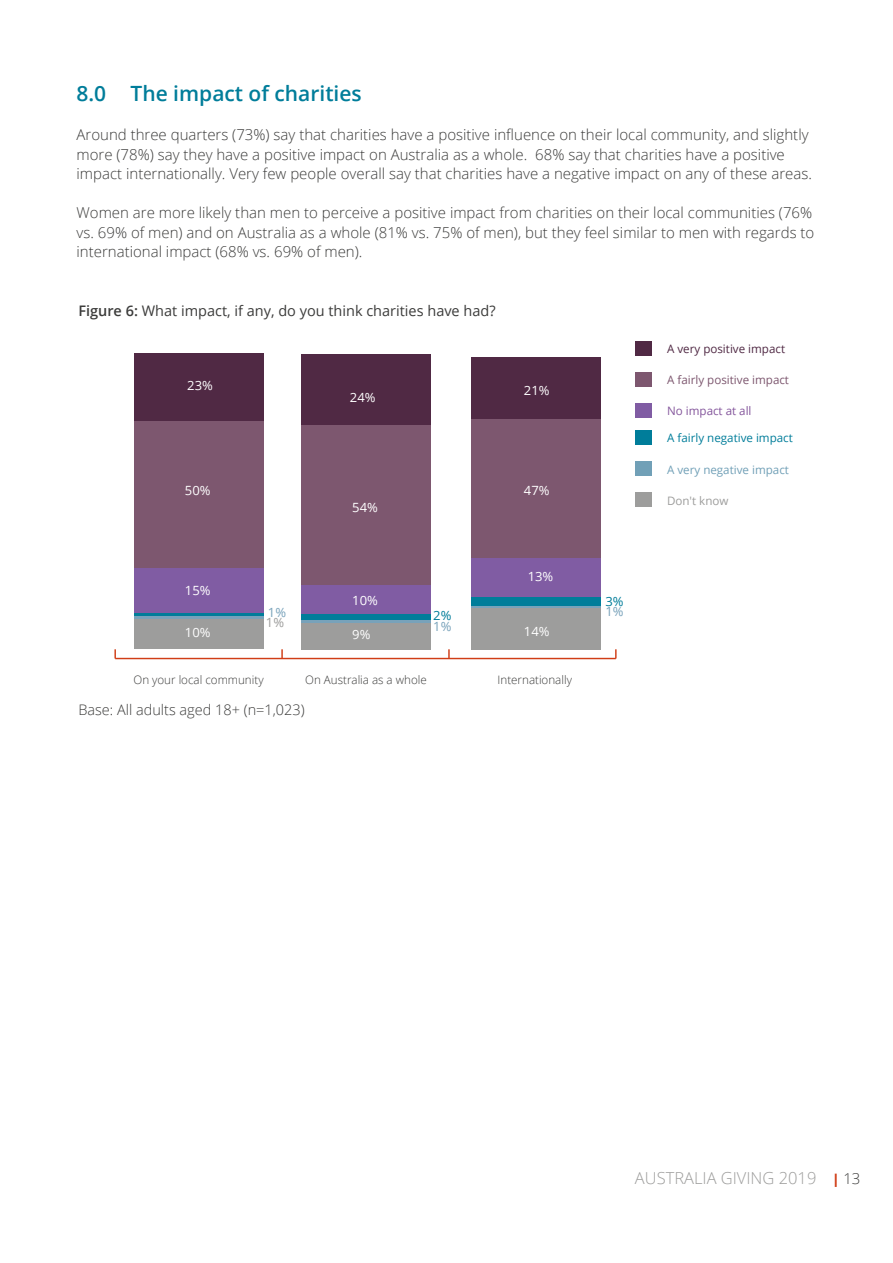
<style>
.page{position:relative;width:893px;height:1263px;background:#fff}
.page>*{position:absolute;margin:0;border:0;box-sizing:border-box;transform-origin:0 0}
.t1{font:600 21px "Open Sans";color:#007d9a}
.t2{font:300 16.5px "Open Sans";color:#9d9d9c}
.t3{font:300 15px/19.5px "Open Sans";color:#3c3c3b}
.t4{font:14.55px "Open Sans";color:#3c3c3b}
.t5{font:300 14.55px "Open Sans";color:#3c3c3b}
.t6{font:12.75px "Open Sans";color:#fff}
.t7{font:12.75px "Open Sans";color:#78a2ba}
.t8{font:12.75px "Open Sans";color:#007d9a}
.t9{font:12.75px "Open Sans";color:#9d9d9c}
.t10{font:300 11.7px "Open Sans";color:#3c3c3b}
.t11{font:11.7px "Open Sans";color:#007d9a}
.t12{font:11.7px "Open Sans";color:#7d576f}
.t13{font:11.7px "Open Sans";color:#71a0b7}
.t14{font:11.7px "Open Sans";color:#502944}
.t15{font:11.7px "Open Sans";color:#84569c}
.t16{font:11.7px "Open Sans";color:#9d9d9c}
.s1{font-weight:600}
.s2{font-weight:800;font-size:13.5px;color:#d03d16}
.s3{font-size:15px;color:#3c3c3b}
</style>
<div class="page">
<div style="left:134px;top:353px;width:130px;height:68px;background:#502944"></div>
<div style="left:134px;top:421px;width:130px;height:148px;background:#7d576f"></div>
<div style="left:134px;top:569px;width:130px;height:44px;background:#805ca3"></div>
<hr style="left:134px;top:613px;width:130px;height:3px;background:#007d9a">
<hr style="left:134px;top:616px;width:130px;height:3px;background:#78a2ba">
<div style="left:134px;top:619px;width:130px;height:29px;background:#9d9d9c"></div>
<div style="left:301px;top:354px;width:129px;height:71px;background:#502944"></div>
<div style="left:301px;top:425px;width:129px;height:160px;background:#7d576f"></div>
<div style="left:301px;top:585px;width:129px;height:29px;background:#805ca3"></div>
<div style="left:301px;top:614px;width:129px;height:6px;background:#007d9a"></div>
<hr style="left:301px;top:620px;width:129px;height:3px;background:#78a2ba">
<div style="left:301px;top:623px;width:129px;height:27px;background:#9d9d9c"></div>
<div style="left:471px;top:357px;width:130px;height:62px;background:#502944"></div>
<div style="left:471px;top:419px;width:130px;height:139px;background:#7d576f"></div>
<div style="left:471px;top:558px;width:130px;height:39px;background:#805ca3"></div>
<div style="left:471px;top:597px;width:130px;height:9px;background:#007d9a"></div>
<hr style="left:471px;top:606px;width:130px;height:2px;background:#78a2ba">
<div style="left:471px;top:608px;width:130px;height:42px;background:#9d9d9c"></div>
<div style="left:635px;top:492px;width:17px;height:15px;background:#9d9d9c"></div>
<div style="left:635px;top:461px;width:17px;height:15px;background:#71a0b7"></div>
<div style="left:635px;top:430px;width:17px;height:15px;background:#007d9a"></div>
<div style="left:635px;top:403px;width:17px;height:15px;background:#805ca3"></div>
<div style="left:635px;top:372px;width:17px;height:15px;background:#7d576f"></div>
<div style="left:635px;top:341px;width:17px;height:15px;background:#502944"></div>
<hr style="left:115px;top:658px;width:501px;height:1px;background:#d03d16">
<svg style="left:114px;top:649px;width:2px;height:9px"></svg>
<svg style="left:281px;top:649px;width:2px;height:9px"></svg>
<svg style="left:448px;top:649px;width:2px;height:9px"></svg>
<svg style="left:615px;top:649px;width:2px;height:9px"></svg>
<h1 class="t1" style="left:77px;top:79px;width:287px">8.0 The impact of charities</h1>
<p class="t3" style="left:77px;top:125px;width:737px">Around three quarters (73%) say that charities have a positive influence on their local community, and slightly more (78%) say they have a positive impact on Australia as a whole. 68% say that charities have a positive impact internationally. Very few people overall say that charities have a negative impact on any of these areas.</p>
<p class="t3" style="left:77px;top:203px;width:739px">Women are more likely than men to perceive a positive impact from charities on their local communities (76% vs. 69% of men) and on Australia as a whole (81% vs. 75% of men), but they feel similar to men with regards to international impact (68% vs. 69% of men).</p>
<p class="t4" style="left:78px;top:301px;width:419px"><span class="s1">Figure 6:</span> What impact, if any, do you think charities have had?</p>
<p class="t6" style="left:187px;top:376px;width:27px">23%</p>
<p class="t6" style="left:350px;top:388px;width:27px">24%</p>
<p class="t6" style="left:524px;top:382px;width:27px">21%</p>
<p class="t6" style="left:185px;top:481px;width:27px">50%</p>
<p class="t6" style="left:185px;top:582px;width:27px">15%</p>
<p class="t6" style="left:185px;top:623px;width:27px">10%</p>
<p class="t7" style="left:268px;top:604px;width:20px">1%</p>
<p class="t9" style="left:266px;top:614px;width:20px">1%</p>
<p class="t6" style="left:352px;top:498px;width:27px">54%</p>
<p class="t6" style="left:352px;top:592px;width:27px">10%</p>
<p class="t6" style="left:352px;top:626px;width:20px">9%</p>
<p class="t8" style="left:433px;top:607px;width:20px">2%</p>
<p class="t7" style="left:433px;top:617px;width:20px">1%</p>
<p class="t6" style="left:524px;top:481px;width:27px">47%</p>
<p class="t6" style="left:528px;top:567px;width:27px">13%</p>
<p class="t6" style="left:524px;top:623px;width:27px">14%</p>
<p class="t10" style="left:133px;top:671px;width:132px">On your local community</p>
<p class="t10" style="left:305px;top:671px;width:123px">On Australia as a whole</p>
<p class="t10" style="left:498px;top:671px;width:76px">Internationally</p>
<p class="t5" style="left:78px;top:700px;width:228px">Base: All adults aged 18+ (n=1,023)</p>
<p class="t8" style="left:605px;top:592px;width:20px">3%</p>
<p class="t7" style="left:605px;top:602px;width:20px">1%</p>
<p class="t14" style="left:667px;top:341px;width:120px">A very positive impact</p>
<p class="t12" style="left:667px;top:371px;width:123px">A fairly positive impact</p>
<p class="t15" style="left:667px;top:403px;width:86px">No impact at all</p>
<p class="t11" style="left:667px;top:429px;width:127px">A fairly negative impact</p>
<p class="t13" style="left:667px;top:462px;width:123px">A very negative impact</p>
<p class="t16" style="left:667px;top:493px;width:63px">Don't know</p>
<p class="t2" style="left:635px;top:1167px;width:227px">AUSTRALIA GIVING 2019 <span class="s2">|</span> <span class="s3">13</span></p>
</div>
